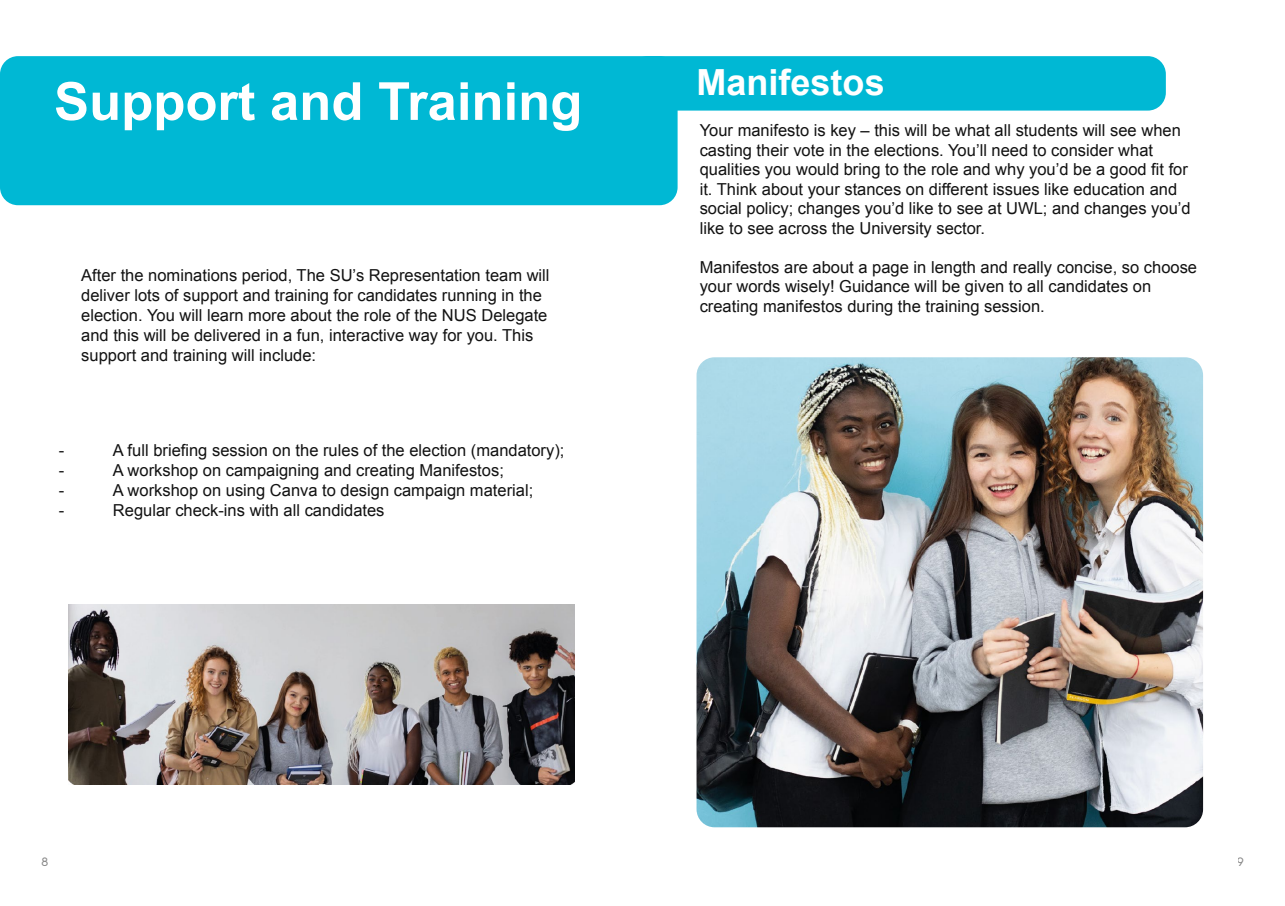
<style>
.page{position:relative;width:1285px;height:906px;background:#fff}
.page>*{position:absolute;margin:0;border:0;box-sizing:border-box;transform-origin:0 0}
.t1{font:700 52.5px "Arial";color:#fff}
.t2{font:700 36px "Arial";color:#fff}
.t3{font:16.5px/19.5px "Arial";color:#121212}
.t4{font:12px "Pangram";color:#121212}
</style>
<div class="page">
<div style="left:0;top:56px;width:677px;height:149px;background:#00b8d4;border-radius:18px"></div>
<div style="left:629px;top:56px;width:536px;height:55px;background:#00b8d4;border-radius:18px"></div>
<img style="left:696px;top:357px;width:506px;height:470px">
<img style="left:68px;top:604px;width:506px;height:180px">
<h1 class="t1" style="left:54px;top:67px;width:529px">Support and Training</h1>
<p class="t3" style="left:81px;top:266px;width:470px">After the nominations period, The SU’s Representation team will deliver lots of support and training for candidates running in the election. You will learn more about the role of the NUS Delegate and this will be delivered in a fun, interactive way for you. This support and training will include:</p>
<p class="t3" style="left:59px;top:441px;width:7px">-</p>
<p class="t3" style="left:113px;top:441px;width:453px">A full briefing session on the rules of the election (mandatory);</p>
<p class="t3" style="left:59px;top:460px;width:7px">-</p>
<p class="t3" style="left:113px;top:460px;width:392px">A workshop on campaigning and creating Manifestos;</p>
<p class="t3" style="left:59px;top:480px;width:7px">-</p>
<p class="t3" style="left:113px;top:480px;width:422px">A workshop on using Canva to design campaign material;</p>
<p class="t3" style="left:59px;top:500px;width:7px">-</p>
<p class="t3" style="left:113px;top:500px;width:273px">Regular check-ins with all candidates</p>
<h2 class="t2" style="left:696px;top:59px;width:190px">Manifestos</h2>
<p class="t3" style="left:699px;top:121px;width:492px">Your manifesto is key – this will be what all students will see when casting their vote in the elections. You’ll need to consider what qualities you would bring to the role and why you’d be a good fit for it. Think about your stances on different issues like education and social policy; changes you’d like to see at UWL; and changes you’d like to see across the University sector.</p>
<p class="t3" style="left:699px;top:257px;width:499px">Manifestos are about a page in length and really concise, so choose your words wisely! Guidance will be given to all candidates on creating manifestos during the training session.</p>
<p class="t4" style="left:40px;top:854px;width:9px">8</p>
<p class="t4" style="left:1236px;top:854px;width:10px">9</p>
</div>
